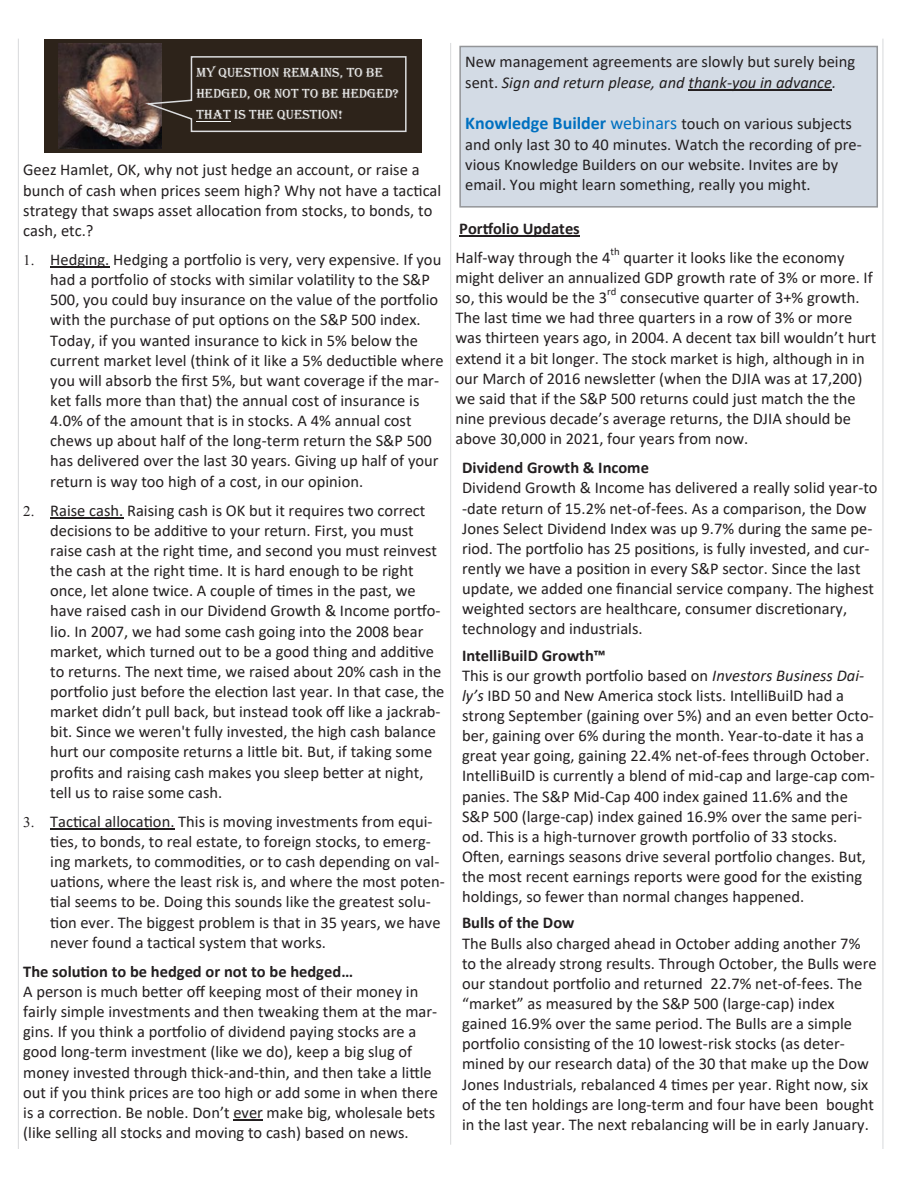
<style>
.page{position:relative;width:918px;height:1188px;background:#fff}
.page>*{position:absolute;margin:0;border:0;box-sizing:border-box;transform-origin:0 0}
.t1{font:16.5px/20.1px "Calibri";color:#231f20}
.t2{font:700 16.5px "Calibri";color:#231f20}
.t3{font:13.5px/21.1px "Algerian";color:#f3f4f4}
.t4{font:10.65px "Calibri";color:#231f20}
.s1{font-style:italic}
.s2{font-weight:700;font-size:18px;color:#0070c0}
.s3{font-size:18px;color:#0070c0}
.s4{font-weight:700}
</style>
<div class="page">
<hr style="left:450px;top:43px;width:1px;height:1102px;background:#dcdddf">
<hr style="left:18px;top:39px;width:1px;height:1110px;background:#dcdddf">
<hr style="left:882px;top:39px;width:1px;height:1110px;background:#dcdddf">
<hr style="left:50px;top:267px;width:59px;height:1px;background:#231f20">
<hr style="left:50px;top:518px;width:73px;height:1px;background:#231f20">
<hr style="left:50px;top:829px;width:124px;height:1px;background:#231f20">
<hr style="left:233px;top:1120px;width:30px;height:1px;background:#231f20">
<hr style="left:459px;top:236px;width:121px;height:1px;background:#231f20">
<div style="left:460px;top:46px;width:417px;height:161px;background:#d3dbe5"></div>
<div style="left:459px;top:46px;width:419px;height:162px;border:2px solid #939598"></div>
<hr style="left:688px;top:90px;width:144px;height:1px;background:#231f20">
<div style="left:44px;top:39px;width:378px;height:114px;background:#2d231a"></div>
<img style="left:58px;top:44px;width:103px;height:104px">
<svg style="left:141px;top:55px;width:266px;height:78px"></svg>
<hr style="left:196px;top:121px;width:35px;height:1px;background:#f3f4f4">
<p class="t3" style="left:197px;top:62px;width:204px">MY QUESTION REMAINS, TO BE<br>HEDGED, OR NOT TO BE HEDGED?<br>THAT IS THE QUESTION!</p>
<p class="t1" style="left:23px;top:159px;width:420px">Geez Hamlet, OK, why not just hedge an account, or raise a bunch of cash when prices seem high? Why not have a tactical strategy that swaps asset allocation from stocks, to bonds, to cash, etc.?</p>
<p class="t1" style="left:50px;top:249px;width:395px">Hedging. Hedging a portfolio is very, very expensive. If you had a portfolio of stocks with similar volatility to the S&amp;P 500, you could buy insurance on the value of the portfolio with the purchase of put options on the S&amp;P 500 index.<br>Today, if you wanted insurance to kick in 5% below the current market level (think of it like a 5% deductible where you will absorb the first 5%, but want coverage if the mar&shy;ket falls more than that) the annual cost of insurance is 4.0% of the amount that is in stocks. A 4% annual cost chews up about half of the long-term return the S&amp;P 500 has delivered over the last 30 years. Giving up half of your return is way too high of a cost, in our opinion.</p>
<p class="t1" style="left:50px;top:500px;width:396px">Raise cash. Raising cash is OK but it requires two correct decisions to be additive to your return. First, you must raise cash at the right time, and second you must reinvest the cash at the right time. It is hard enough to be right once, let alone twice. A couple of times in the past, we have raised cash in our Dividend Growth &amp; Income portfo&shy;lio. In 2007, we had some cash going into the 2008 bear market, which turned out to be a good thing and additive to returns. The next time, we raised about 20% cash in the portfolio just before the election last year. In that case, the market didn’t pull back, but instead took off like a jackrab&shy;bit. Since we weren't fully invested, the high cash balance hurt our composite returns a little bit. But, if taking some profits and raising cash makes you sleep better at night, tell us to raise some cash.</p>
<p class="t1" style="left:50px;top:811px;width:396px;text-indent:-27px">✓ Tactical allocation. This is moving investments from equi&shy;ties, to bonds, to real estate, to foreign stocks, to emerg&shy;ing markets, to commodities, or to cash depending on val&shy;uations, where the least risk is, and where the most poten&shy;tial seems to be. Doing this sounds like the greatest solu&shy;tion ever. The biggest problem is that in 35 years, we have never found a tactical system that works.</p>
<p class="t2" style="left:23px;top:960px;width:331px">The solution to be hedged or not to be hedged…</p>
<p class="t1" style="left:23px;top:981px;width:416px">A person is much better off keeping most of their money in fairly simple investments and then tweaking them at the mar&shy;gins. If you think a portfolio of dividend paying stocks are a good long-term investment (like we do), keep a big slug of money invested through thick-and-thin, and then take a little out if you think prices are too high or add some in when there is a correction. Be noble. Don’t ever make big, wholesale bets (like selling all stocks and moving to cash) based on news.</p>
<p class="t1" style="left:465px;top:52px;width:391px">New management agreements are slowly but surely being sent. <span class="s1">Sign and return please, and thank-you in advance.</span></p>
<p class="t1" style="left:465px;top:113px;width:398px"><span class="s2">Knowledge Builder</span> <span class="s3">webinars</span> touch on various subjects and only last 30 to 40 minutes. Watch the recording of pre&shy;vious Knowledge Builders on our website. Invites are by email. You might learn something, really you might.</p>
<p class="t2" style="left:459px;top:217px;width:122px">Portfolio Updates</p>
<p class="t1" style="left:456px;top:247px;width:156px">Half-way through the 4</p>
<p class="t4" style="left:610px;top:244px;width:11px">th</p>
<p class="t1" style="left:456px;top:247px;width:419px;text-indent:168px">quarter it looks like the economy might deliver an annualized GDP growth rate of 3% or more. If so, this would be the 3</p>
<p class="t4" style="left:607px;top:284px;width:11px">rd</p>
<p class="t1" style="left:456px;top:287px;width:422px;text-indent:165px">consecutive quarter of 3+% growth.<br>The last time we had three quarters in a row of 3% or more was thirteen years ago, in 2004. A decent tax bill wouldn’t hurt extend it a bit longer. The stock market is high, although in in our March of 2016 newsletter (when the DJIA was at 17,200) we said that if the S&amp;P 500 returns could just match the the nine previous decade’s average returns, the DJIA should be above 30,000 in 2021, four years from now.</p>
<p class="t2" style="left:462px;top:456px;width:188px">Dividend Growth &amp; Income</p>
<p class="t1" style="left:462px;top:477px;width:417px">Dividend Growth &amp; Income has delivered a really solid year-to -date return of 15.2% net-of-fees. As a comparison, the Dow Jones Select Dividend Index was up 9.7% during the same pe&shy;riod. The portfolio has 25 positions, is fully invested, and cur&shy;rently we have a position in every S&amp;P sector. Since the last update, we added one financial service company. The highest weighted sectors are healthcare, consumer discretionary, technology and industrials.</p>
<p class="t1" style="left:462px;top:645px;width:414px"><span class="s4">IntelliBuilD Growth™<br></span>This is our growth portfolio based on <span class="s1">Investors Business Dai&shy;ly’s</span> IBD 50 and New America stock lists. IntelliBuilD had a strong September (gaining over 5%) and an even better Octo&shy;ber, gaining over 6% during the month. Year-to-date it has a great year going, gaining 22.4% net-of-fees through October.<br>IntelliBuilD is currently a blend of mid-cap and large-cap com&shy;panies. The S&amp;P Mid-Cap 400 index gained 11.6% and the S&amp;P 500 (large-cap) index gained 16.9% over the same peri&shy;od. This is a high-turnover growth portfolio of 33 stocks.<br>Often, earnings seasons drive several portfolio changes. But, the most recent earnings reports were good for the existing holdings, so fewer than normal changes happened.</p>
<p class="t2" style="left:462px;top:911px;width:114px">Bulls of the Dow</p>
<p class="t1" style="left:462px;top:933px;width:416px">The Bulls also charged ahead in October adding another 7% to the already strong results. Through October, the Bulls were our standout portfolio and returned 22.7% net-of-fees. The “market” as measured by the S&amp;P 500 (large-cap) index gained 16.9% over the same period. The Bulls are a simple portfolio consisting of the 10 lowest-risk stocks (as deter&shy;mined by our research data) of the 30 that make up the Dow Jones Industrials, rebalanced 4 times per year. Right now, six of the ten holdings are long-term and four have been bought in the last year. The next rebalancing will be in early January.</p>
</div>
